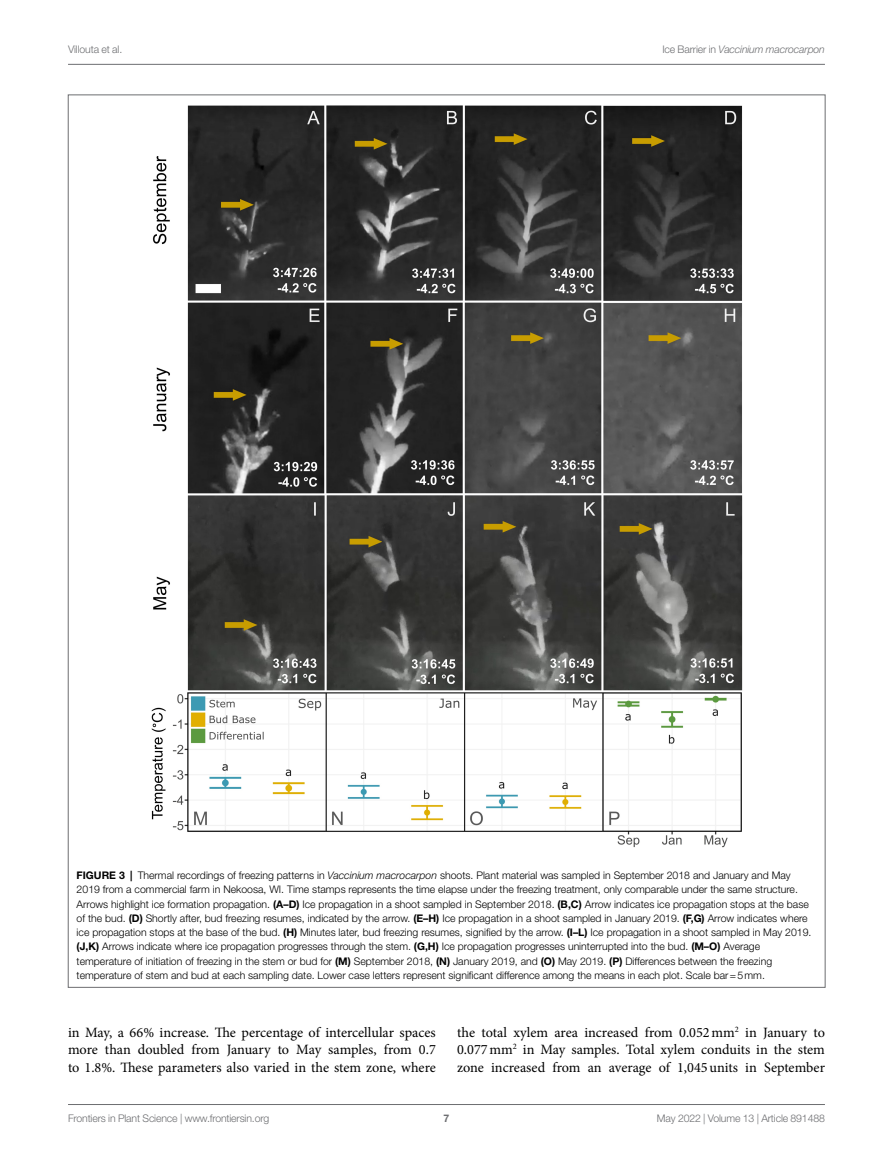
<style>
.page{position:relative;width:893px;height:1170px;background:#fff}
.page>*{position:absolute;margin:0;border:0;box-sizing:border-box;transform-origin:0 0}
.TEXT{font:14.25px/17.2px "Minion Pro";color:#000;text-align:justify}
.FIG_LEG{font:300 10.5px/14.2px "Helvetica Neue LT Std";color:#000}
.t1{font:300 10.5px "Helvetica Neue LT Std";letter-spacing:-.015em;color:#6d6e71}
.t2{font:italic 300 10.5px "Helvetica Neue LT Std";letter-spacing:-.015em;color:#6d6e71}
.t3{font:700 10.5px "Helvetica Neue LT Std";color:#6d6e71}
.s1{font-style:normal}
.s2{font-weight:700}
.s3{font-style:italic}
</style>
<div class="page">
<hr style="left:68px;top:64px;width:757px;height:1px;background:#6d6e71">
<hr style="left:68px;top:1104px;width:757px;height:1px;background:#6d6e71">
<img style="left:151px;top:105px;width:592px;height:743px">
<p class="t1" style="left:68px;top:42px;width:56px">Villouta et al.</p>
<p class="t2" style="left:662px;top:43px;width:164px"><span class="s1">Ice Barrier in</span> Vaccinium macrocarpon</p>
<p class="FIG_LEG" style="left:77px;top:867px;width:736px"><span class="s2">FIGURE 3 |</span> Thermal recordings of freezing patterns in <span class="s3">Vaccinium macrocarpon</span> shoots. Plant material was sampled in September 2018 and January and May 2019 from a commercial farm in Nekoosa, WI. Time stamps represents the time elapse under the freezing treatment, only comparable under the same structure.<br>Arrows highlight ice formation propagation. <span class="s2">(A–D)</span> Ice propagation in a shoot sampled in September 2018. <span class="s2">(B,C)</span> Arrow indicates ice propagation stops at the base of the bud. <span class="s2">(D)</span> Shortly after, bud freezing resumes, indicated by the arrow. <span class="s2">(E–H)</span> Ice propagation in a shoot sampled in January 2019. <span class="s2">(F,G)</span> Arrow indicates where ice propagation stops at the base of the bud. <span class="s2">(H)</span> Minutes later, bud freezing resumes, signified by the arrow. <span class="s2">(I–L)</span> Ice propagation in a shoot sampled in May 2019. <span class="s2">(J,K)</span> Arrows indicate where ice propagation progresses through the stem. <span class="s2">(G,H)</span> Ice propagation progresses uninterrupted into the bud. <span class="s2">(M–O)</span> Average temperature of initiation of freezing in the stem or bud for <span class="s2">(M)</span> September 2018, <span class="s2">(N)</span> January 2019, and <span class="s2">(O)</span> May 2019. <span class="s2">(P)</span> Differences between the freezing temperature of stem and bud at each sampling date. Lower case letters represent significant difference among the means in each plot. Scale bar=5mm.</p>
<p class="TEXT" style="left:68px;top:1023px;width:369px">in May, a 66% increase. The percentage of intercellular spaces more than doubled from January to May samples, from 0.7 to 1.8%. These parameters also varied in the stem zone, where</p>
<p class="TEXT" style="left:457px;top:1023px;width:369px">the total xylem area increased from 0.052mm<sup>2</sup> in January to 0.077mm<sup>2</sup> in May samples. Total xylem conduits in the stem zone increased from an average of 1,045units in September</p>
<p class="t1" style="left:68px;top:1111px;width:203px">Frontiers in Plant Science | www.frontiersin.org</p>
<p class="t3" style="left:444px;top:1111px;width:7px">7</p>
<p class="t1" style="left:657px;top:1111px;width:169px">May 2022 | Volume 13 | Article 891488</p>
</div>
